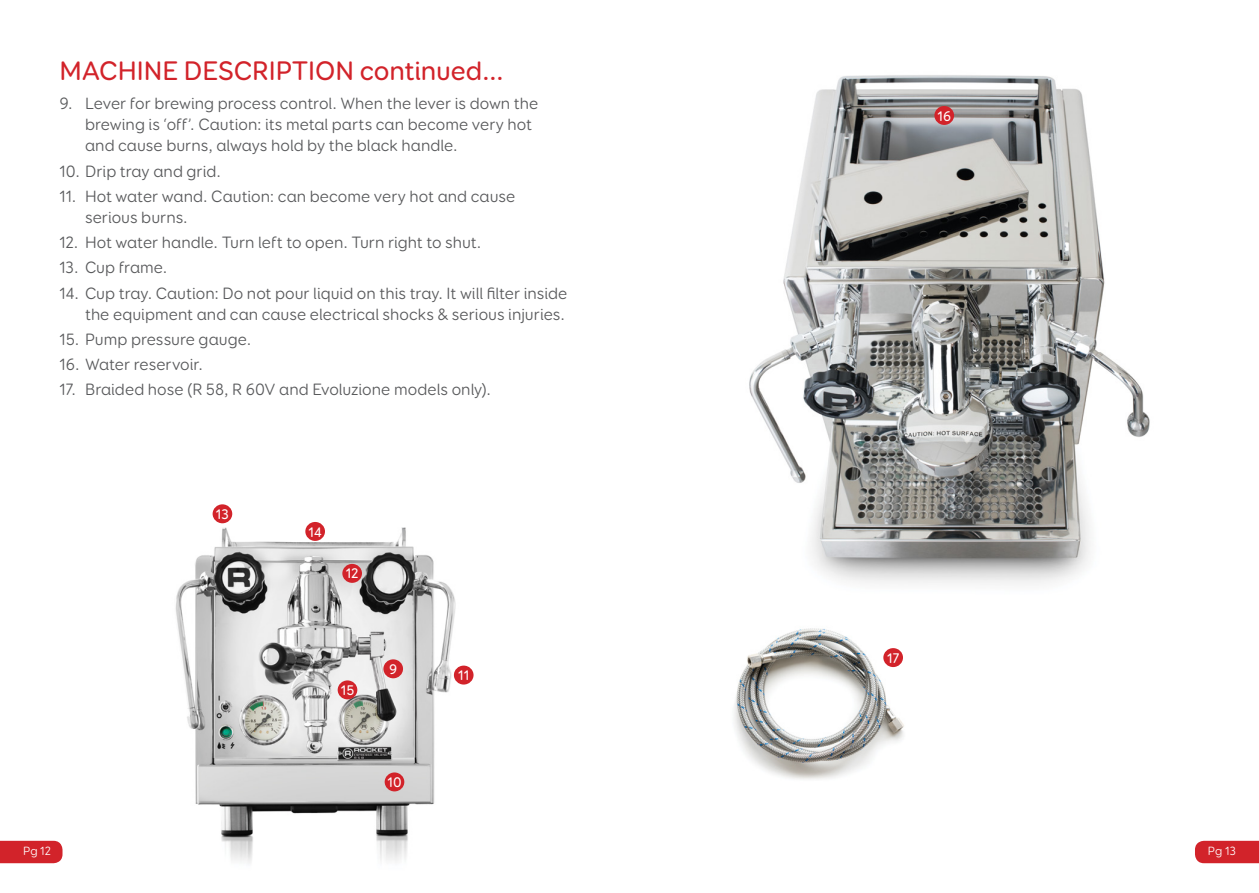
<style>
.page{position:relative;width:1259px;height:893px;background:#fff}
.page>*{position:absolute;margin:0;border:0;box-sizing:border-box;transform-origin:0 0}
.t1{font:500 27px "Booster Next FY";letter-spacing:-.005em;color:#d2232a}
.t2{font:16.5px/21px "Booster Next FY";color:#58595b}
.t3{font:500 14.1px "Booster Next FY";letter-spacing:.005em;color:#fff}
.t4{font:12px "Booster Next FY";letter-spacing:.005em;color:#fff}
</style>
<div class="page">
<svg style="left:0;top:841px;width:62px;height:22px"></svg>
<svg style="left:1195px;top:841px;width:64px;height:22px"></svg>
<img style="left:749px;top:75px;width:401px;height:509px">
<div style="left:934px;top:106px;width:20px;height:19px;background:#d2232a;border-radius:50%"></div>
<img style="left:734px;top:628px;width:170px;height:151px">
<div style="left:883px;top:648px;width:20px;height:19px;background:#d2232a;border-radius:50%"></div>
<img style="left:175px;top:509px;width:299px;height:355px">
<div style="left:213px;top:504px;width:19px;height:19px;background:#d2232a;border-radius:50%"></div>
<div style="left:305px;top:522px;width:20px;height:19px;background:#d2232a;border-radius:50%"></div>
<div style="left:342px;top:564px;width:20px;height:19px;background:#d2232a;border-radius:50%"></div>
<div style="left:338px;top:680px;width:19px;height:19px;background:#d2232a;border-radius:50%"></div>
<div style="left:383px;top:659px;width:20px;height:19px;background:#d2232a;border-radius:50%"></div>
<div style="left:454px;top:666px;width:19px;height:19px;background:#d2232a;border-radius:50%"></div>
<div style="left:385px;top:772px;width:19px;height:19px;background:#d2232a;border-radius:50%"></div>
<h1 class="t1" style="left:60px;top:54px;width:446px">MACHINE DESCRIPTION continued...</h1>
<p class="t2" style="left:85px;top:93px;width:455px;text-indent:-25px">9. Lever for brewing process control. When the lever is down the brewing is ‘off’. Caution: its metal parts can become very hot and cause burns, always hold by the black handle.</p>
<p class="t2" style="left:60px;top:160px;width:163px">10. Drip tray and grid.</p>
<p class="t2" style="left:85px;top:186px;width:432px;text-indent:-25px">11. Hot water wand. Caution: can become very hot and cause serious burns.</p>
<p class="t2" style="left:60px;top:232px;width:423px">12. Hot water handle. Turn left to open. Turn right to shut.</p>
<p class="t2" style="left:60px;top:257px;width:109px">13. Cup frame.</p>
<p class="t2" style="left:60px;top:282px;width:509px;text-align:right">14. Cup tray. Caution: Do not pour liquid on this tray. It will filter inside the equipment and can cause electrical shocks &amp; serious injuries.</p>
<p class="t2" style="left:60px;top:329px;width:193px">15. Pump pressure gauge.</p>
<p class="t2" style="left:60px;top:354px;width:145px">16. Water reservoir.</p>
<p class="t2" style="left:60px;top:379px;width:433px">17. Braided hose (R 58, R 60V and Evoluzione models only).</p>
<p class="t3" style="left:216px;top:505px;width:14px">13</p>
<p class="t3" style="left:308px;top:523px;width:15px">14</p>
<p class="t3" style="left:346px;top:565px;width:14px">12</p>
<p class="t3" style="left:341px;top:681px;width:15px">15</p>
<p class="t3" style="left:389px;top:660px;width:10px">9</p>
<p class="t3" style="left:387px;top:773px;width:16px">10</p>
<p class="t3" style="left:458px;top:667px;width:13px">11</p>
<p class="t3" style="left:937px;top:107px;width:15px">16</p>
<p class="t3" style="left:887px;top:649px;width:14px">17</p>
<p class="t4" style="left:23px;top:844px;width:29px">Pg 12</p>
<p class="t4" style="left:1208px;top:844px;width:29px">Pg 13</p>
</div>
